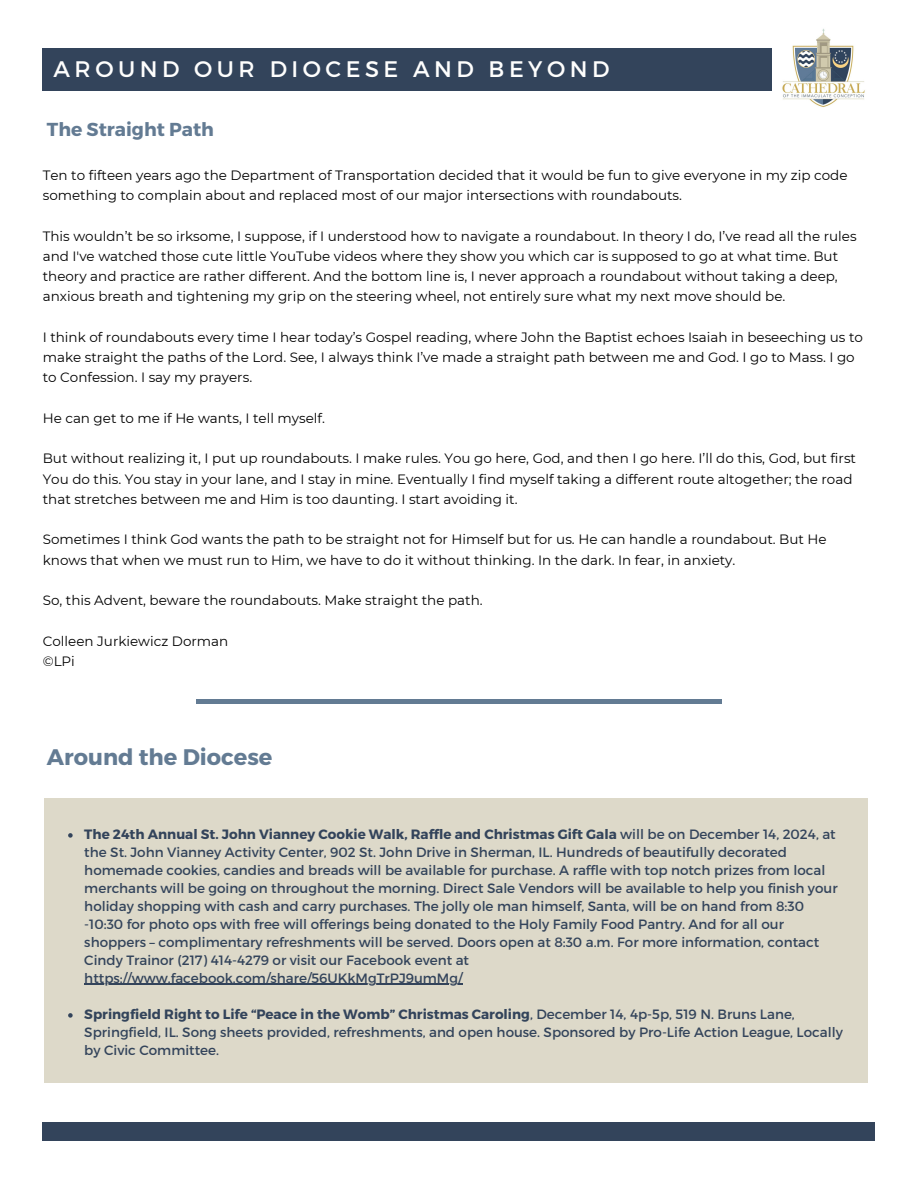
<style>
.page{position:relative;width:918px;height:1188px;background:#fff}
.page>*{position:absolute;margin:0;border:0;box-sizing:border-box;transform-origin:0 0}
.t1{font:22.5px "Montserrat";letter-spacing:.2em;color:#fefefd}
.t2{font:700 22.5px "Montserrat";color:#637b93}
.t3{font:700 18.75px "Montserrat";color:#637b93}
.t4{font:13.5px/20.2px "Montserrat";color:#000}
.t5{font:13.5px/18px "Montserrat";color:#33445b}
.s1{font-weight:700}
</style>
<div class="page">
<img style="left:782px;top:28px;width:83px;height:79px">
<div style="left:43px;top:49px;width:729px;height:42px;background:#33445b"></div>
<div style="left:43px;top:1123px;width:832px;height:18px;background:#33445b"></div>
<div style="left:44px;top:798px;width:823px;height:284px;background:#ddd9c9"></div>
<svg style="left:68px;top:833px;width:5px;height:5px"></svg>
<hr style="left:84px;top:984px;width:379px;height:1px;background:#33445b">
<svg style="left:68px;top:1013px;width:5px;height:5px"></svg>
<hr style="left:196px;top:700px;width:526px;height:3px;background:#637b93">
<p class="t1" style="left:54px;top:54px;width:557px">AROUND OUR DIOCESE AND BEYOND</p>
<p class="t3" style="left:47px;top:117px;width:169px">The Straight Path</p>
<p class="t4" style="left:43px;top:165px;width:806px">Ten to fifteen years ago the Department of Transportation decided that it would be fun to give everyone in my zip code something to complain about and replaced most of our major intersections with roundabouts.</p>
<p class="t4" style="left:43px;top:226px;width:815px">This wouldn’t be so irksome, I suppose, if I understood how to navigate a roundabout. In theory I do, I’ve read all the rules and I've watched those cute little YouTube videos where they show you which car is supposed to go at what time. But theory and practice are rather different. And the bottom line is, I never approach a roundabout without taking a deep, anxious breath and tightening my grip on the steering wheel, not entirely sure what my next move should be.</p>
<p class="t4" style="left:43px;top:327px;width:822px">I think of roundabouts every time I hear today’s Gospel reading, where John the Baptist echoes Isaiah in beseeching us to make straight the paths of the Lord. See, I always think I’ve made a straight path between me and God. I go to Mass. I go to Confession. I say my prayers.</p>
<p class="t4" style="left:43px;top:408px;width:284px">He can get to me if He wants, I tell myself.</p>
<p class="t4" style="left:43px;top:448px;width:815px">But without realizing it, I put up roundabouts. I make rules. You go here, God, and then I go here. I’ll do this, God, but first<br>You do this. You stay in your lane, and I stay in mine. Eventually I find myself taking a different route altogether; the road that stretches between me and Him is too daunting. I start avoiding it.</p>
<p class="t4" style="left:43px;top:529px;width:785px">Sometimes I think God wants the path to be straight not for Himself but for us. He can handle a roundabout. But He knows that when we must run to Him, we have to do it without thinking. In the dark. In fear, in anxiety.</p>
<p class="t4" style="left:43px;top:590px;width:441px">So, this Advent, beware the roundabouts. Make straight the path.</p>
<h2 class="t4" style="left:43px;top:631px;width:187px">Colleen Jurkiewicz Dorman</h2>
<p class="t4" style="left:43px;top:651px;width:34px">©LPi</p>
<p class="t2" style="left:47px;top:743px;width:227px">Around the Diocese</p>
<h1 class="t5" style="left:84px;top:824px;width:755px"><span class="s1">The 24th Annual St. John Vianney Cookie Walk, Raffle and Christmas Gift Gala</span> will be on December 14, 2024, at the St. John Vianney Activity Center, 902 St. John Drive in Sherman, IL. Hundreds of beautifully decorated homemade cookies, candies and breads will be available for purchase. A raffle with top notch prizes from local merchants will be going on throughout the morning. Direct Sale Vendors will be available to help you finish your holiday shopping with cash and carry purchases. The jolly ole man himself, Santa, will be on hand from 8:30 -10:30 for photo ops with free will offerings being donated to the Holy Family Food Pantry. And for all our shoppers – complimentary refreshments will be served. Doors open at 8:30 a.m. For more information, contact Cindy Trainor (217) 414-4279 or visit our Facebook event at</h1>
<h3 class="t5" style="left:84px;top:968px;width:380px">https://www.facebook.com/share/56UKkMgTrPJ9umMg/</h3>
<h3 class="t5" style="left:84px;top:1004px;width:760px"><span class="s1">Springfield Right to Life “Peace in the Womb” Christmas Caroling</span>, December 14, 4p-5p, 519 N. Bruns Lane,<br>Springfield, IL. Song sheets provided, refreshments, and open house. Sponsored by Pro-Life Action League, Locally by Civic Committee.</h3>
</div>
